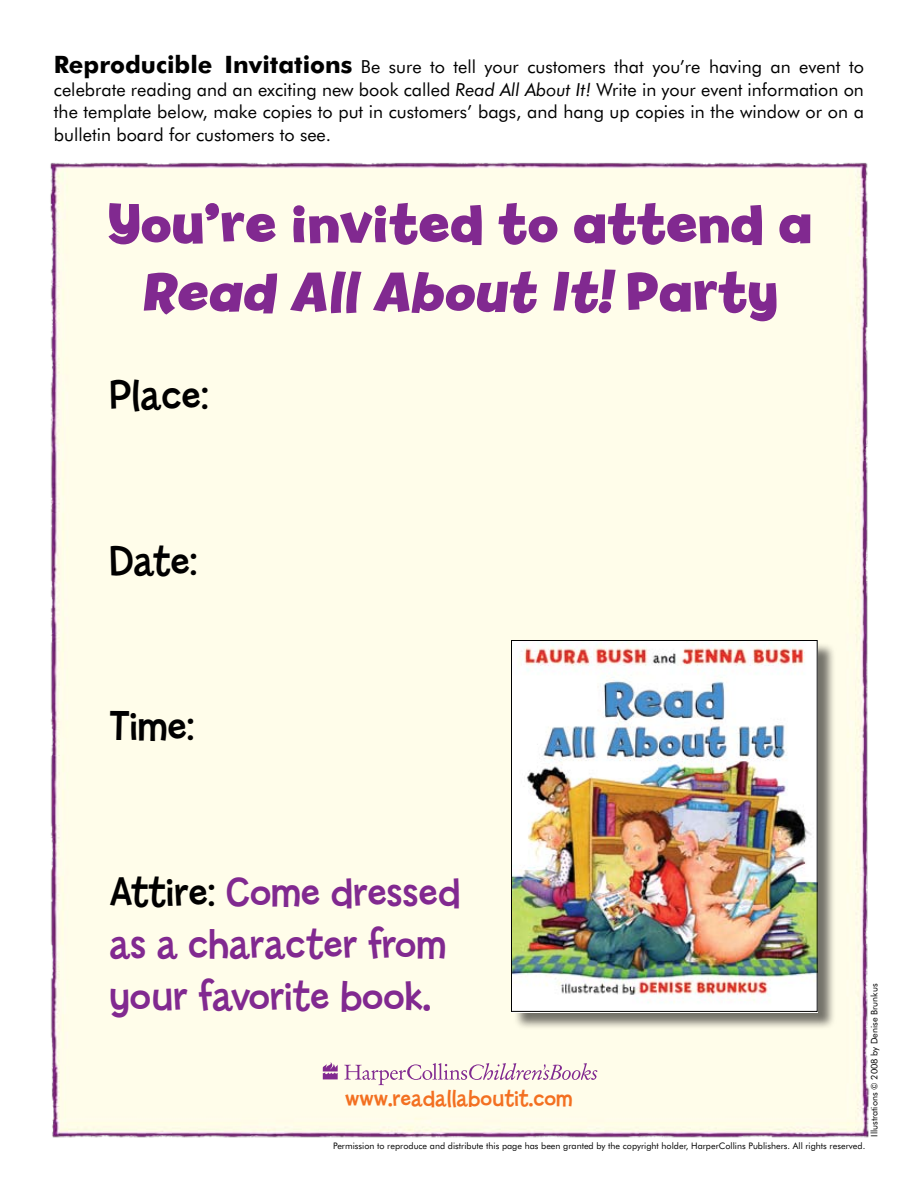
<style>
.page{position:relative;width:918px;height:1188px;background:#fff}
.page>*{position:absolute;margin:0;border:0;box-sizing:border-box;transform-origin:0 0}
.t1{font:700 57px/68.4px "Billy";color:#812990;text-align:center}
.t2{font:43.5px/52.2px "Billy";color:#812990}
.t3{font:43.5px "Billy";color:#000}
.t4{font:24px "Billy";color:#f37021}
.t5{font:18px/22.5px "Futura BT";color:#000;text-align:justify}
.t6{font:9px "Futura BT";color:#000}
.s1{font-weight:700;font-size:24px}
.s2{font-style:italic}
.s3{color:#000}
</style>
<div class="page">
<div style="left:50px;top:162px;width:820px;height:976px;background:#fffdea"></div>
<svg style="left:344px;top:1063px;width:253px;height:22px;background:#e8d7da"></svg>
<svg style="left:323px;top:1062px;width:15px;height:17px"></svg>
<div style="left:513px;top:642px;width:329px;height:395px;background:#000;opacity:.55"></div>
<img style="left:513px;top:642px;width:303px;height:368px">
<div style="left:511px;top:640px;width:307px;height:372px;border:1px solid #000"></div>
<p class="t5" style="left:54px;top:55px;width:812px"><span class="s1">Reproducible Invitations</span> Be sure to tell your customers that you’re having an event to celebrate reading and an exciting new book called <span class="s2">Read All About It!</span> Write in your event information on the template below, make copies to put in customers’ bags, and hang up copies in the window or on a bulletin board for customers to see.</p>
<h1 class="t1" style="left:107px;top:191px;width:707px">You’re invited to attend a<br>Read All About It! P a r t y</h1>
<h2 class="t3" style="left:110px;top:371px;width:101px">Place:</h2>
<h2 class="t3" style="left:110px;top:536px;width:89px">Date:</h2>
<h2 class="t3" style="left:110px;top:702px;width:86px">Time:</h2>
<h2 class="t2" style="left:110px;top:867px;width:353px"><span class="s3">Attire:</span> Come dressed as a character from your favorite book.</h2>
<h3 class="t4" style="left:345px;top:1085px;width:229px">www.readallaboutit.com</h3>
<p class="t6" style="left:869px;top:1137px;width:155px;rotate:-90deg">Illustrations © 2008 by Denise Brunkus</p>
<p class="t6" style="left:333px;top:1140px;width:534px">Permission to reproduce and distribute this page has been granted by the copyright holder, HarperCollins Publishers. All rights reserved.</p>
</div>
